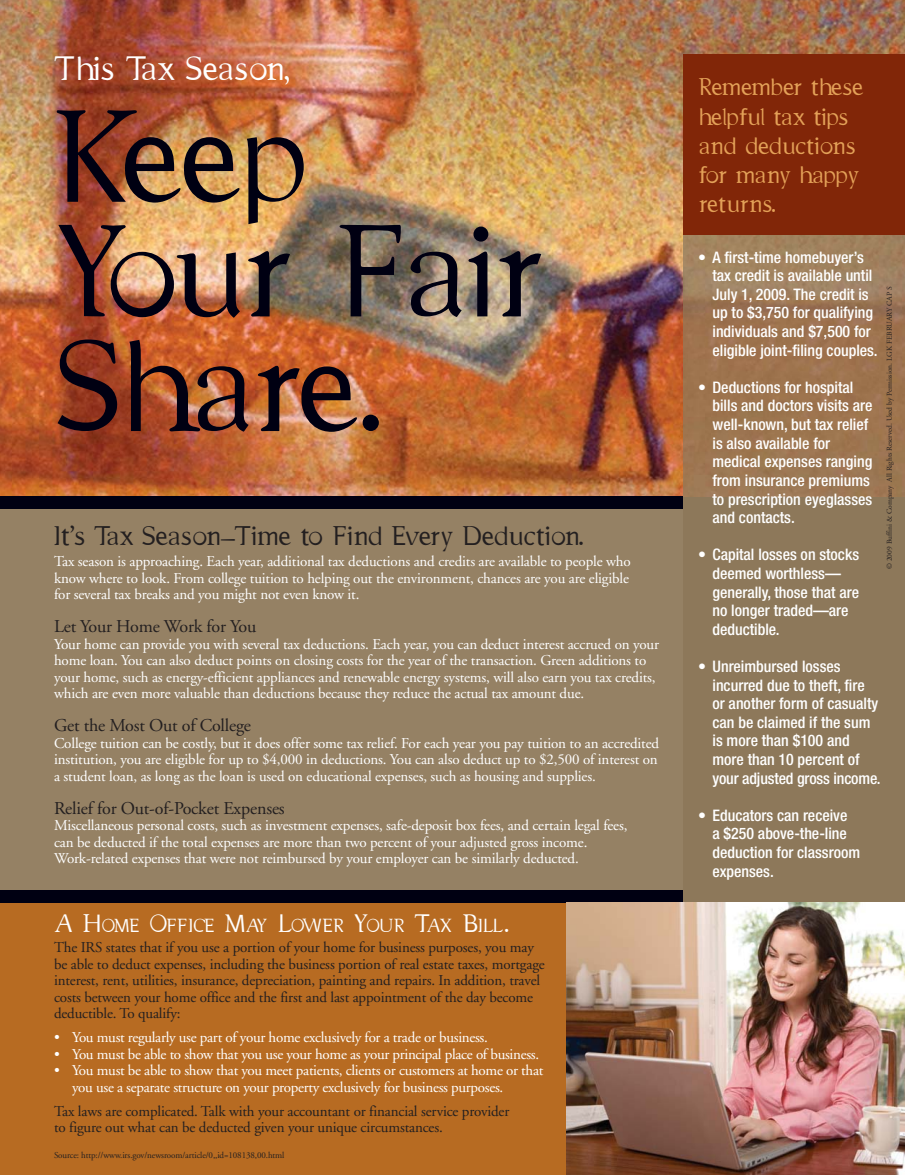
<style>
.page{position:relative;width:905px;height:1175px;background:#fff}
.page>*{position:absolute;margin:0;border:0;box-sizing:border-box;transform-origin:0 0}
.t1{font:130.65px/114.6px "Gota";letter-spacing:-.05em;color:#000012}
.t2{font:33.9px "Gota";letter-spacing:-.05em;color:#fff}
.t3{font:27px "Gota";letter-spacing:-.05em;color:#231f20}
.t4{font:24.15px/29px "Gota";letter-spacing:-.05em;color:#e3a158}
.t5{font:18.9px "Gota";letter-spacing:-.015em;color:#fff}
.t6{font:18px "Adobe Garamond";letter-spacing:-.01em;color:#231f20}
.t7{font:500 condensed 15.9px/18.6px "Helvetica Neue";color:#fff}
.t8{font:15px/16.5px "Adobe Garamond";letter-spacing:-.01em;color:#fff}
.t9{font:15px/16.5px "Adobe Garamond";letter-spacing:-.01em;color:#231f20}
.t10{font:9px "Adobe Garamond";letter-spacing:-.01em;color:#231f20}
.t11{font:7.5px "Adobe Garamond";color:#231f20}
.s1{font-size:25.35px}
</style>
<div class="page">
<img style="left:0;top:0;width:904px;height:497px">
<div style="left:0;top:497px;width:904px;height:405px;background:#958164"></div>
<div style="left:0;top:902px;width:566px;height:272px;background:#b76b22"></div>
<div style="left:0;top:497px;width:683px;height:12px;background:#000012"></div>
<div style="left:0;top:890px;width:682px;height:12px;background:#000012"></div>
<img style="left:683px;top:235px;width:221px;height:262px">
<div style="left:683px;top:497px;width:221px;height:405px;background:#8d785a"></div>
<div style="left:683px;top:54px;width:221px;height:181px;background:#812608"></div>
<img style="left:566px;top:902px;width:338px;height:272px">
<h2 class="t2" style="left:54px;top:56px;width:239px">This Tax Season,</h2>
<h1 class="t1" style="left:54px;top:113px;width:496px">Keep<br>Your Fair<br>Share.</h1>
<h3 class="t3" style="left:54px;top:526px;width:531px">It’s Tax Season—Time to Find Every Deduction.</h3>
<p class="t8" style="left:54px;top:554px;width:578px;text-align:justify">Tax season is approaching. Each year, additional tax deductions and credits are available to people who know where to look. From college tuition to helping out the environment, chances are you are eligible for several tax breaks and you might not even know it.</p>
<p class="t6" style="left:54px;top:619px;width:204px">Let Your Home Work for You</p>
<p class="t8" style="left:54px;top:637px;width:606px">Your home can provide you with several tax deductions. Each year, you can deduct interest accrued on your home loan. You can also deduct points on closing costs for the year of the transaction. Green additions to your home, such as energy-efficient appliances and renewable energy systems, will also earn you tax credits, which are even more valuable than deductions because they reduce the actual tax amount due.</p>
<p class="t6" style="left:54px;top:718px;width:198px">Get the Most Out of College</p>
<p class="t8" style="left:54px;top:736px;width:606px;text-align:justify">College tuition can be costly, but it does offer some tax relief. For each year you pay tuition to an accredited institution, you are eligible for up to $4,000 in deductions. You can also deduct up to $2,500 of interest on a student loan, as long as the loan is used on educational expenses, such as housing and supplies.</p>
<p class="t6" style="left:54px;top:801px;width:232px">Relief for Out-of-Pocket Expenses</p>
<p class="t8" style="left:54px;top:818px;width:575px">Miscellaneous personal costs, such as investment expenses, safe-deposit box fees, and certain legal fees, can be deducted if the total expenses are more than two percent of your adjusted gross income.<br>Work-related expenses that were not reimbursed by your employer can be similarly deducted.</p>
<p class="t5" style="left:54px;top:918px;width:457px"><span class="s1">A H</span>OME <span class="s1">O</span>FFICE <span class="s1">M</span>AY <span class="s1">L</span>OWER <span class="s1">Y</span>OUR <span class="s1">T</span>AX <span class="s1">B</span>ILL<span class="s1">.</span></p>
<p class="t9" style="left:54px;top:940px;width:492px">The IRS states that if you use a portion of your home for business purposes, you may be able to deduct expenses, including the business portion of real estate taxes, mortgage interest, rent, utilities, insurance, depreciation, painting and repairs. In addition, travel costs between your home office and the first and last appointment of the day become deductible. To qualify:</p>
<p class="t8" style="left:54px;top:1030px;width:435px">• You must regularly use part of your home exclusively for a trade or business.</p>
<p class="t8" style="left:54px;top:1046px;width:486px">• You must be able to show that you use your home as your principal place of business.</p>
<p class="t8" style="left:72px;top:1063px;width:473px;text-indent:-18px">• You must be able to show that you meet patients, clients or customers at home or that you use a separate structure on your property exclusively for business purposes.</p>
<p class="t9" style="left:54px;top:1103px;width:457px">Tax laws are complicated. Talk with your accountant or financial service provider to figure out what can be deducted given your unique circumstances.</p>
<p class="t10" style="left:54px;top:1151px;width:232px">Source: http://www.irs.gov/newsroom/article/0,,id=108138,00.html</p>
<h3 class="t4" style="left:698px;top:75px;width:167px">Remember these helpful tax tips and deductions for many happy returns.</h3>
<p class="t7" style="left:712px;top:249px;width:167px;text-indent:-14px">• A first-time homebuyer’s tax credit is available until<br>July 1, 2009. The credit is up to $3,750 for qualifying individuals and $7,500 for eligible joint-filing couples.</p>
<p class="t7" style="left:712px;top:379px;width:161px;text-indent:-14px">• Deductions for hospital bills and doctors visits are well-known, but tax relief is also available for medical expenses ranging from insurance premiums to prescription eyeglasses and contacts.</p>
<p class="t7" style="left:712px;top:547px;width:148px;text-indent:-14px">• Capital losses on stocks deemed worthless— generally, those that are no longer traded—are deductible.</p>
<p class="t7" style="left:712px;top:658px;width:169px;text-indent:-14px">• Unreimbursed losses incurred due to theft, fire or another form of casualty can be claimed if the sum is more than $100 and more than 10 percent of your adjusted gross income.</p>
<p class="t7" style="left:712px;top:807px;width:149px;text-indent:-14px">• Educators can receive<br>a $250 above-the-line deduction for classroom expenses.</p>
<p class="t11" style="left:886px;top:569px;width:284px;rotate:-90deg">© 2009 Buffini &amp; Company All Rights Reserved. Used by Permission. LGK FEBRUARY CAP S</p>
</div>
